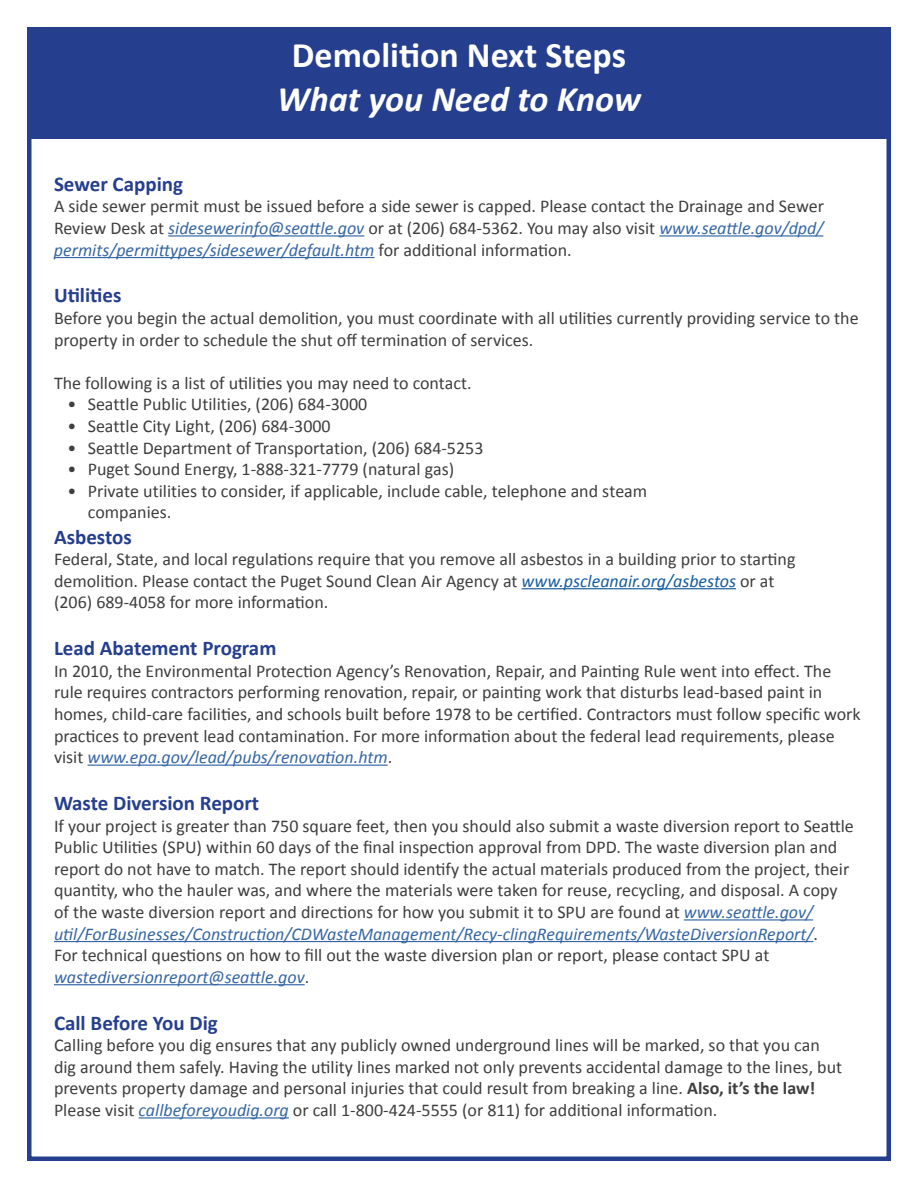
<style>
.page{position:relative;width:918px;height:1188px;background:#fff}
.page>*{position:absolute;margin:0;border:0;box-sizing:border-box;transform-origin:0 0}
.t1{font:700 36px "Calibri";color:#fff}
.t2{font:italic 700 36px "Calibri";color:#fff}
.t3{font:700 21px "Calibri";color:#253f8e}
.Paragraph_Style_2{font:18px/21.6px "Calibri";color:#3e3e3f}
.s1{font-style:italic;color:#3667a4}
.s2{font-style:italic;color:#175d9e}
.s3{font-weight:700}
</style>
<div class="page">
<hr style="left:168px;top:235px;width:196px;height:2px;background:#3667a4">
<hr style="left:659px;top:235px;width:164px;height:2px;background:#3667a4">
<hr style="left:54px;top:257px;width:321px;height:1px;background:#3667a4">
<hr style="left:522px;top:588px;width:214px;height:1px;background:#175d9e">
<hr style="left:88px;top:765px;width:300px;height:1px;background:#3667a4">
<hr style="left:684px;top:919px;width:129px;height:2px;background:#3667a4">
<hr style="left:54px;top:941px;width:759px;height:1px;background:#3667a4">
<hr style="left:54px;top:984px;width:251px;height:1px;background:#3667a4">
<hr style="left:139px;top:1117px;width:150px;height:2px;background:#3667a4">
<div style="left:27px;top:27px;width:864px;height:111px;background:#253f8e"></div>
<div style="left:27px;top:27px;width:864px;height:1134px;border:4px solid #253f8e"></div>
<p class="t1" style="left:292px;top:33px;width:336px">Demolition Next Steps</p>
<p class="t2" style="left:277px;top:76px;width:365px">What you Need to Know</p>
<p class="t3" style="left:54px;top:170px;width:131px">Sewer Capping</p>
<p class="Paragraph_Style_2" style="left:54px;top:196px;width:772px;text-align:justify">A side sewer permit must be issued before a side sewer is capped. Please contact the Drainage and Sewer Review Desk at <span class="s1">sidesewerinfo@seattle.gov</span> or at (206) 684-5362. You may also visit <span class="s1">www.seattle.gov/dpd/ permits/permittypes/sidesewer/default.htm</span> for additional information.</p>
<p class="t3" style="left:54px;top:282px;width:69px">Utilities</p>
<p class="Paragraph_Style_2" style="left:54px;top:307px;width:806px">Before you begin the actual demolition, you must coordinate with all utilities currently providing service to the property in order to schedule the shut off termination of services.</p>
<p class="Paragraph_Style_2" style="left:54px;top:372px;width:419px">The following is a list of utilities you may need to contact.</p>
<p class="Paragraph_Style_2" style="left:68px;top:394px;width:301px">• Seattle Public Utilities, (206) 684-3000</p>
<p class="Paragraph_Style_2" style="left:68px;top:415px;width:265px">• Seattle City Light, (206) 684-3000</p>
<p class="Paragraph_Style_2" style="left:68px;top:437px;width:418px">• Seattle Department of Transportation, (206) 684-5253</p>
<p class="Paragraph_Style_2" style="left:68px;top:458px;width:388px">• Puget Sound Energy, 1-888-321-7779 (natural gas)</p>
<p class="Paragraph_Style_2" style="left:88px;top:480px;width:561px;text-indent:-20px">• Private utilities to consider, if applicable, include cable, telephone and steam companies.</p>
<p class="t3" style="left:54px;top:523px;width:79px">Asbestos</p>
<p class="Paragraph_Style_2" style="left:54px;top:548px;width:743px">Federal, State, and local regulations require that you remove all asbestos in a building prior to starting demolition. Please contact the Puget Sound Clean Air Agency at <span class="s2">www.pscleanair.org/asbestos</span> or at (206) 689-4058 for more information.</p>
<p class="t3" style="left:54px;top:635px;width:224px">Lead Abatement Program</p>
<p class="Paragraph_Style_2" style="left:54px;top:660px;width:808px">In 2010, the Environmental Protection Agency’s Renovation, Repair, and Painting Rule went into effect. The rule requires contractors performing renovation, repair, or painting work that disturbs lead-based paint in homes, child-care facilities, and schools built before 1978 to be certified. Contractors must follow specific work practices to prevent lead contamination. For more information about the federal lead requirements, please visit <span class="s1">www.epa.gov/lead/pubs/renovation.htm</span>.</p>
<p class="t3" style="left:54px;top:790px;width:207px">Waste Diversion Report</p>
<p class="Paragraph_Style_2" style="left:54px;top:815px;width:801px">If your project is greater than 750 square feet, then you should also submit a waste diversion report to Seattle Public Utilities (SPU) within 60 days of the final inspection approval from DPD. The waste diversion plan and report do not have to match. The report should identify the actual materials produced from the project, their quantity, who the hauler was, and where the materials were taken for reuse, recycling, and disposal. A copy of the waste diversion report and directions for how you submit it to SPU are found at <span class="s1">www.seattle.gov/ util/ForBusinesses/Construction/CDWasteManagement/Recy-clingRequirements/WasteDiversionReport/</span>.<br>For technical questions on how to fill out the waste diversion plan or report, please contact SPU at <span class="s1">wastediversionreport@seattle.gov</span>.</p>
<p class="t3" style="left:54px;top:1009px;width:165px">Call Before You Dig</p>
<p class="Paragraph_Style_2" style="left:54px;top:1034px;width:790px">Calling before you dig ensures that any publicly owned underground lines will be marked, so that you can dig around them safely. Having the utility lines marked not only prevents accidental damage to the lines, but prevents property damage and personal injuries that could result from breaking a line. <span class="s3">Also, it’s the law!<br></span>Please visit <span class="s1">callbeforeyoudig.org</span> or call 1-800-424-5555 (or 811) for additional information.</p>
</div>
